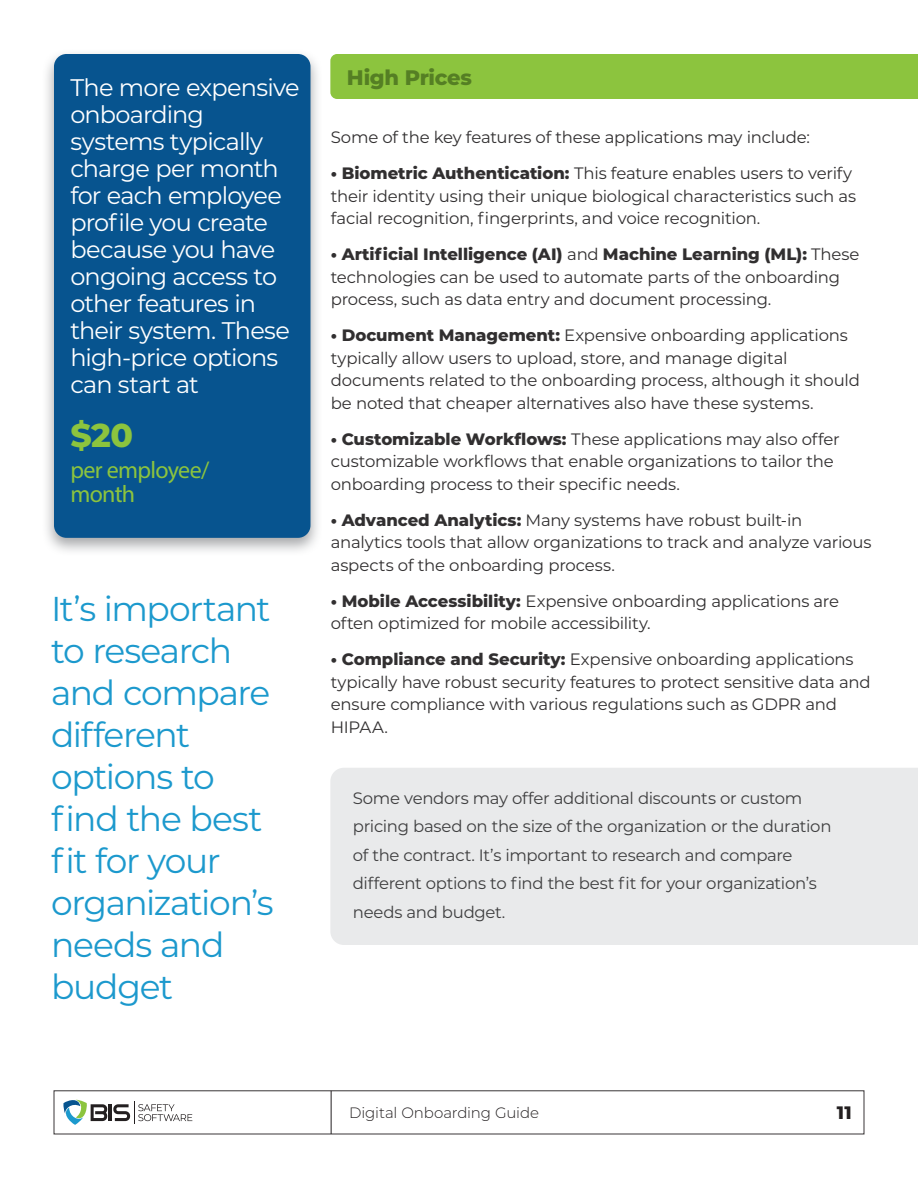
<style>
.page{position:relative;width:918px;height:1188px;background:#fff}
.page>*{position:absolute;margin:0;border:0;box-sizing:border-box;transform-origin:0 0}
.t1{font:34.5px/42px "Montserrat";letter-spacing:-.04em;color:#1c99cd}
.t2{font:800 33px "Montserrat";color:#8cc43e}
.t3{font:24px/27px "Montserrat";letter-spacing:-.035em;color:#fff}
.t4{font:24px/24px "Myriad Pro";letter-spacing:-.03em;color:#8cc43e}
.t5{font:800 21px "Montserrat";letter-spacing:-.015em;color:#557f24}
.t6{font:800 18px "Montserrat";color:#231f20}
.t7{font:16.5px/22.5px "Montserrat";letter-spacing:-.015em;color:#312f30}
.t8{font:16.5px/28.5px "Montserrat";letter-spacing:-.02em;color:#3e3e3f}
.t9{font:300 15px "Montserrat";letter-spacing:-.005em;color:#231f20}
.s1{font-weight:800}
</style>
<div class="page">
<div style="left:330px;top:768px;width:588px;height:177px;background:#e9eaeb"></div>
<div style="left:330px;top:54px;width:588px;height:45px;background:#8cc43e"></div>
<div style="left:42px;top:48px;width:280px;height:508px;background:#8a8c8f;opacity:.75"></div>
<div style="left:54px;top:54px;width:257px;height:484px;background:#07548f;border-radius:12px"></div>
<hr style="left:109px;top:1104px;width:3px;height:17px;background:#231f20">
<svg style="left:63px;top:1099px;width:44px;height:26px"></svg>
<svg style="left:113px;top:1101px;width:79px;height:23px"></svg>
<hr style="left:331px;top:1091px;width:1px;height:43px;background:#231f20">
<p class="t3" style="left:70px;top:74px;width:231px">The more expensive onboarding systems typically charge per month for each employee profile you create because you have ongoing access to other features in their system. These high-price options can start at</p>
<p class="t2" style="left:70px;top:411px;width:64px">$20</p>
<p class="t4" style="left:70px;top:458px;width:141px">per employee/ month</p>
<p class="t1" style="left:51px;top:587px;width:224px">It’s important to research and compare different options to find the best fit for your organization’s needs and budget</p>
<p class="t5" style="left:347px;top:62px;width:127px">High Prices</p>
<p class="t7" style="left:331px;top:126px;width:481px">Some of the key features of these applications may include:</p>
<p class="t7" style="left:331px;top:162px;width:527px"><span class="s1">• Biometric Authentication:</span> This feature enables users to verify their identity using their unique biological characteristics such as facial recognition, fingerprints, and voice recognition.</p>
<p class="t7" style="left:331px;top:243px;width:530px"><span class="s1">• Artificial Intelligence (AI)</span> and <span class="s1">Machine Learning (ML):</span> These technologies can be used to automate parts of the onboarding process, such as data entry and document processing.</p>
<p class="t7" style="left:331px;top:324px;width:531px"><span class="s1">• Document Management:</span> Expensive onboarding applications typically allow users to upload, store, and manage digital documents related to the onboarding process, although it should be noted that cheaper alternatives also have these systems.</p>
<p class="t7" style="left:331px;top:427px;width:511px"><span class="s1">• Customizable Workflows:</span> These applications may also offer customizable workflows that enable organizations to tailor the onboarding process to their specific needs.</p>
<p class="t7" style="left:331px;top:508px;width:542px"><span class="s1">• Advanced Analytics:</span> Many systems have robust built-in analytics tools that allow organizations to track and analyze various aspects of the onboarding process.</p>
<p class="t7" style="left:331px;top:589px;width:510px"><span class="s1">• Mobile Accessibility:</span> Expensive onboarding applications are often optimized for mobile accessibility.</p>
<p class="t7" style="left:331px;top:648px;width:541px"><span class="s1">• Compliance and Security:</span> Expensive onboarding applications typically have robust security features to protect sensitive data and ensure compliance with various regulations such as GDPR and HIPAA.</p>
<p class="t8" style="left:353px;top:783px;width:480px">Some vendors may offer additional discounts or custom pricing based on the size of the organization or the duration of the contract. It’s important to research and compare different options to find the best fit for your organization’s needs and budget.</p>
<p class="t9" style="left:349px;top:1103px;width:191px">Digital Onboarding Guide</p>
<p class="t6" style="left:837px;top:1100px;width:16px">11</p>
</div>
